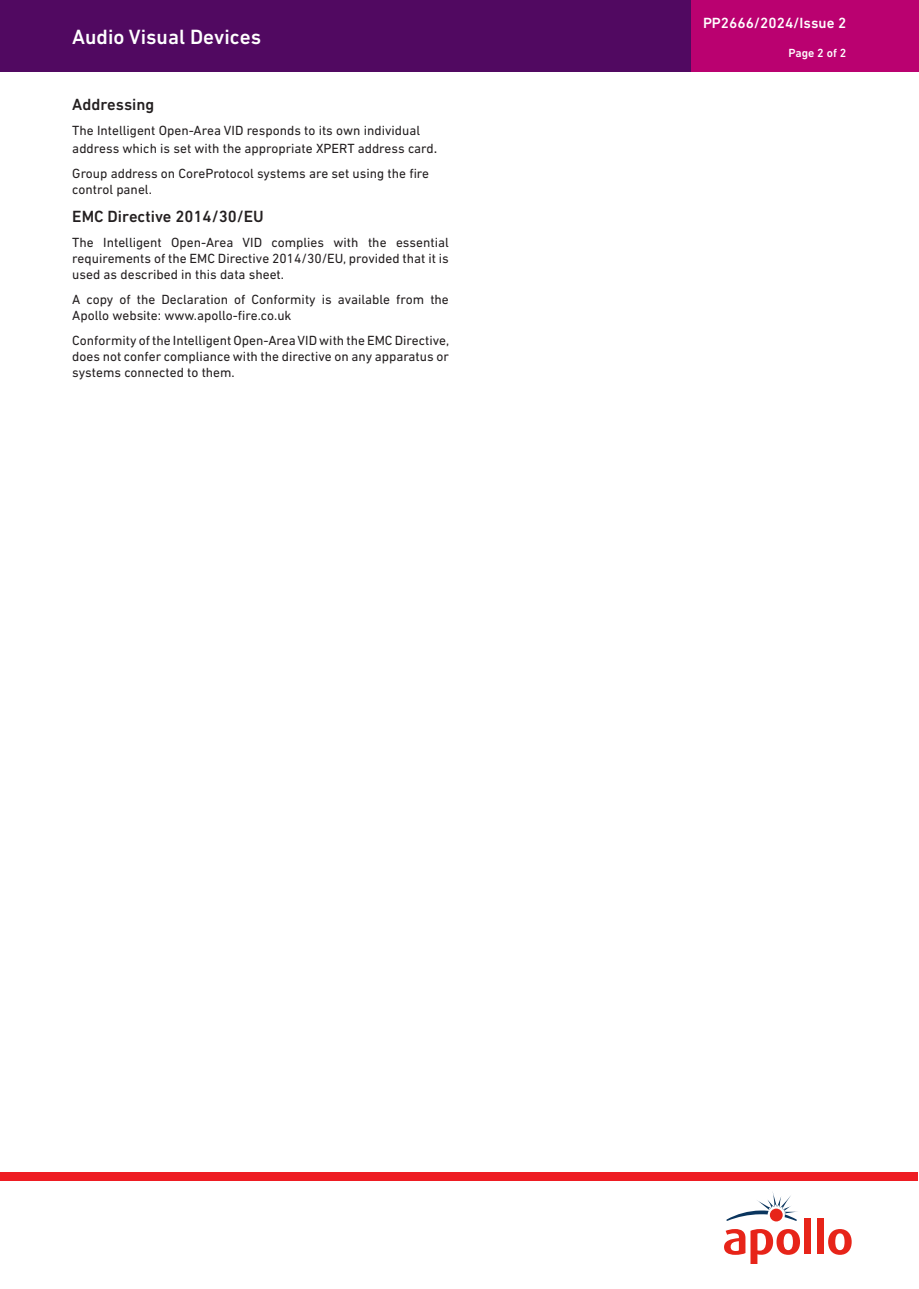
<style>
.page{position:relative;width:919px;height:1289px;background:#fff}
.page>*{position:absolute;margin:0;border:0;box-sizing:border-box;transform-origin:0 0}
.t1{font:500 21px "DIN Next LT Pro";color:#fff}
.body_title{font:500 16.5px "DIN Next LT Pro";color:#231f20}
.Data_Sheet_Numbering{font:500 15px "DIN Next LT Pro";color:#fff}
.body_text{font:13.5px/16.2px "DIN Next LT Pro";color:#231f20}
.Data_Sheet_Page_Number{font:500 12px "DIN Next LT Pro";color:#fff}
.s1{font-size:15px}
</style>
<div class="page">
<svg style="left:724px;top:1229px;width:76px;height:34px"></svg>
<div style="left:804px;top:1218px;width:7px;height:36px;background:#e72419"></div>
<div style="left:816px;top:1218px;width:7px;height:36px;background:#e72419"></div>
<svg style="left:828px;top:1229px;width:23px;height:25px"></svg>
<svg style="left:726px;top:1192px;width:72px;height:28px"></svg>
<div style="left:0;top:1171px;width:917px;height:9px;background:#ee1d23"></div>
<div style="left:0;top:0;width:700px;height:71px;background:#510961"></div>
<div style="left:691px;top:0;width:227px;height:71px;background:#ba0170"></div>
<p class="t1" style="left:72px;top:25px;width:190px">Audio Visual Devices</p>
<p class="body_title" style="left:72px;top:95px;width:84px">Addressing</p>
<p class="body_text" style="left:72px;top:121px;width:366px;line-height:18px">The Intelligent Open-Area VID responds to its own individual address which is set with the appropriate XPERT address card<span class="s1">.</span></p>
<p class="body_text" style="left:72px;top:165px;width:358px">Group address on CoreProtocol systems are set using the fire control panel.</p>
<p class="body_title" style="left:72px;top:207px;width:193px">EMC Directive 2014/30/EU</p>
<p class="body_text" style="left:72px;top:234px;width:378px;text-align:justify">The Intelligent Open-Area VID complies with the essential requirements of the EMC Directive 2014/30/EU, provided that it is used as described in this data sheet.</p>
<p class="body_text" style="left:72px;top:291px;width:378px">A copy of the Declaration of Conformity is available from the<br>Apollo website: www.apollo-fire.co.uk</p>
<p class="body_text" style="left:72px;top:332px;width:378px;text-align:justify">Conformity of the Intelligent Open-Area VID with the EMC Directive, does not confer compliance with the directive on any apparatus or systems connected to them.</p>
<p class="Data_Sheet_Numbering" style="left:703px;top:14px;width:145px">PP2666/2024/Issue 2</p>
<p class="Data_Sheet_Page_Number" style="left:788px;top:46px;width:59px">Page 2 of 2</p>
</div>
